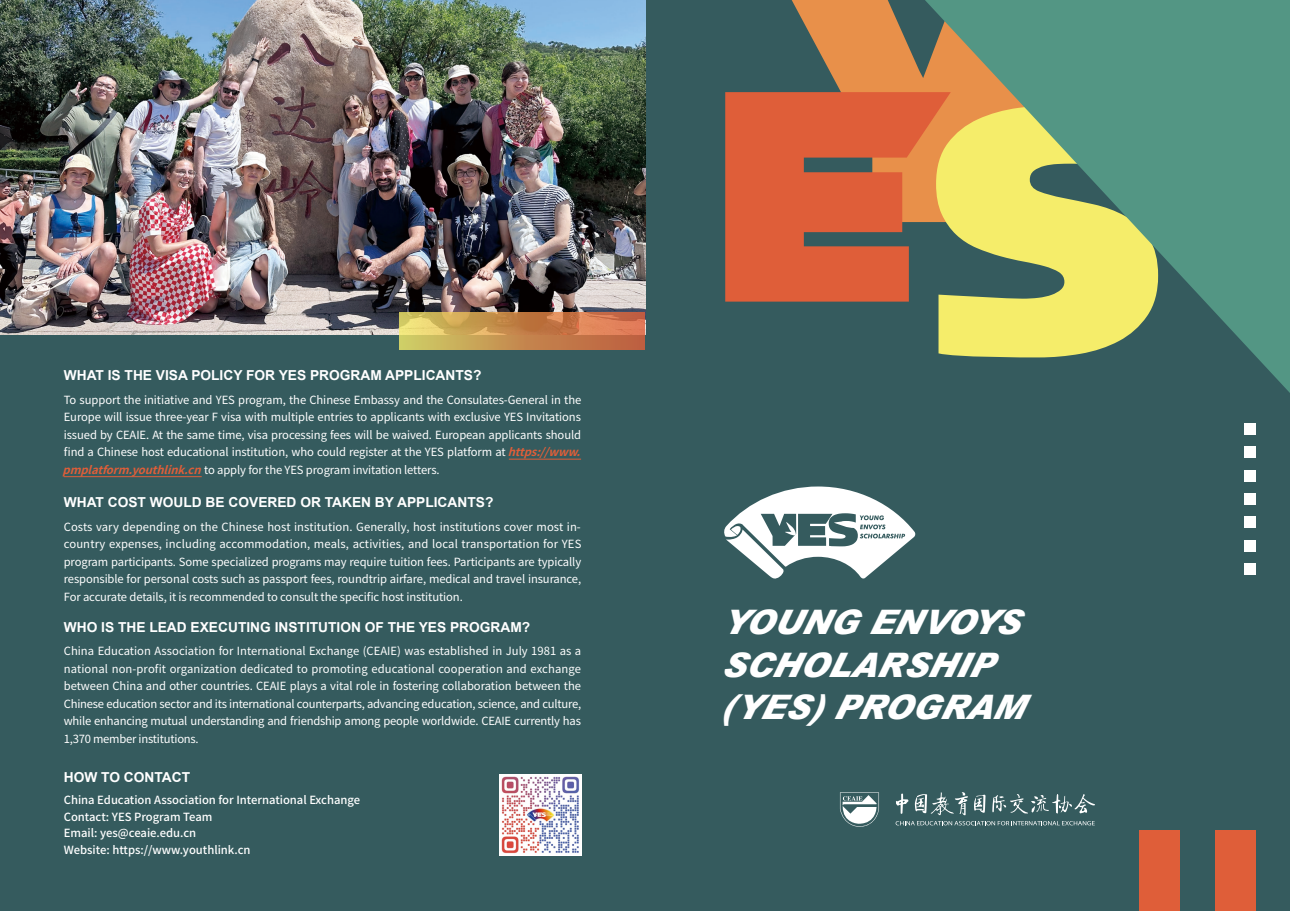
<style>
.page{position:relative;width:1290px;height:911px;background:#355b5e}
.page>*{position:absolute;margin:0;border:0;box-sizing:border-box;transform-origin:0 0}
.t1{font:italic 900 33.75px/42.5px "Arial";letter-spacing:-.05em;color:#fff}
.t2{font:700 13.75px "Arial";color:#fff}
.t3{font:11.25px/17.5px "Source Han Sans CN";letter-spacing:-.01em;color:#fff;text-align:justify}
.t4{font:500 11.25px/16.9px "Source Han Sans CN";color:#fff}
.s1{font-weight:700;font-style:italic;color:#df5e39}
</style>
<div class="page">
<svg style="left:792px;top:0;width:123px;height:92px;fill:#e8904a"></svg>
<svg style="left:725px;top:92px;width:190px;height:209px;background:#d25f3c"></svg>
<svg style="left:915px;top:0;width:375px;height:393px"></svg>
<div style="left:1245px;top:423px;width:11px;height:11px;background:#fff"></div>
<div style="left:1245px;top:446px;width:11px;height:12px;background:#fff"></div>
<div style="left:1245px;top:470px;width:11px;height:11px;background:#fff"></div>
<div style="left:1245px;top:493px;width:11px;height:11px;background:#fff"></div>
<div style="left:1245px;top:516px;width:11px;height:12px;background:#fff"></div>
<div style="left:1245px;top:540px;width:11px;height:11px;background:#fff"></div>
<div style="left:1245px;top:563px;width:11px;height:11px;background:#fff"></div>
<div style="left:1139px;top:830px;width:41px;height:81px;background:#df5e39"></div>
<div style="left:1215px;top:830px;width:41px;height:81px;background:#df5e39"></div>
<svg style="left:896px;top:793px;width:12px;height:21px"></svg>
<svg style="left:992px;top:794px;width:103px;height:19px"></svg>
<svg style="left:974px;top:794px;width:11px;height:18px"></svg>
<svg style="left:915px;top:792px;width:53px;height:23px"></svg>
<svg style="left:840px;top:792px;width:39px;height:34px"></svg>
<svg style="left:895px;top:821px;width:200px;height:4px"></svg>
<svg style="left:724px;top:486px;width:191px;height:92px"></svg>
<img style="left:499px;top:774px;width:82px;height:82px">
<hr style="left:509px;top:459px;width:72px;height:1px;background:#df5e39">
<hr style="left:64px;top:476px;width:138px;height:1px;background:#df5e39">
<img style="left:0;top:0;width:645px;height:334px">
<svg style="left:400px;top:313px;width:245px;height:36px;background:#cc9052"></svg>
<p class="t2" style="left:64px;top:366px;width:419px">WHAT IS THE VISA POLICY FOR YES PROGRAM APPLICANTS?</p>
<p class="t3" style="left:63px;top:390px;width:527px;text-align:left">To support the initiative and YES program, the Chinese Embassy and the Consulates-General in the Europe will issue three-year F visa with multiple entries to applicants with exclusive YES Invitations issued by CEAIE. At the same time, visa processing fees will be waived. European applicants should find a Chinese host educational institution, who could register at the YES platform at <span class="s1">https://www. pmplatform.youthlink.cn</span>to apply for the YES program invitation letters.</p>
<p class="t2" style="left:64px;top:493px;width:431px">WHAT COST WOULD BE COVERED OR TAKEN BY APPLICANTS?</p>
<p class="t3" style="left:64px;top:517px;width:519px">Costs vary depending on the Chinese host institution. Generally, host institutions cover most in&shy;country expenses, including accommodation, meals, activities, and local transportation for YES program participants. Some specialized programs may require tuition fees. Participants are typically responsible for personal costs such as passport fees, roundtrip airfare, medical and travel insurance, For accurate details, it is recommended to consult the specific host institution.</p>
<p class="t2" style="left:64px;top:617px;width:468px">WHO IS THE LEAD EXECUTING INSTITUTION OF THE YES PROGRAM?</p>
<p class="t3" style="left:64px;top:642px;width:519px">China Education Association for International Exchange (CEAIE) was established in July 1981 as a national non-profit organization dedicated to promoting educational cooperation and exchange between China and other countries. CEAIE plays a vital role in fostering collaboration between the Chinese education sector and its international counterparts, advancing education, science, and culture, while enhancing mutual understanding and friendship among people worldwide. CEAIE currently has 1,370 member institutions.</p>
<p class="t2" style="left:64px;top:768px;width:128px">HOW TO CONTACT</p>
<p class="t4" style="left:64px;top:791px;width:298px">China Education Association for International Exchange Contact: YES Program Team<br>Email: yes@ceaie.edu.cn<br>Website: https://www.youthlink.cn</p>
<h1 class="t1" style="left:721px;top:600px;width:315px">YOUNG ENVOYS<br>SCHOLARSHIP (YES) PROGRAM</h1>
</div>
